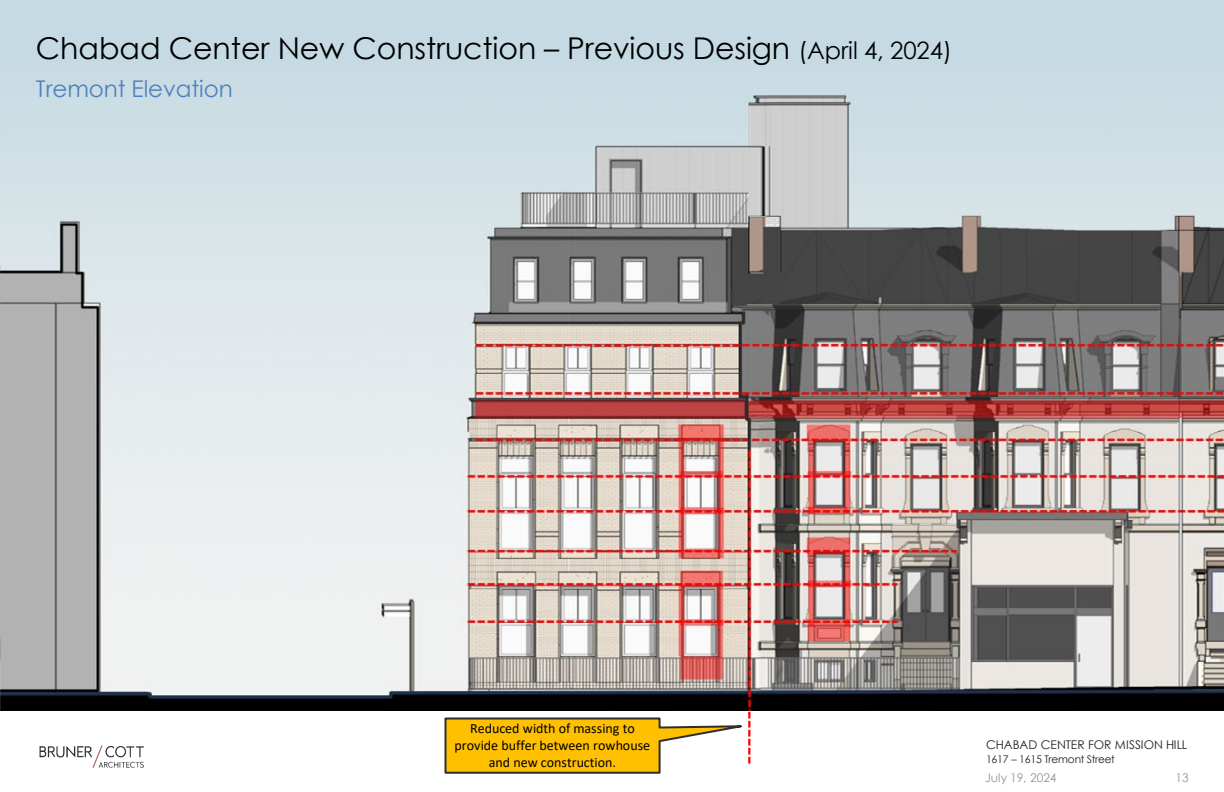
<style>
.page{position:relative;width:1224px;height:792px;background:#fff}
.page>*{position:absolute;margin:0;border:0;box-sizing:border-box;transform-origin:0 0}
.t1{font:30px "Century Gothic";letter-spacing:-.005em;color:#000}
.t2{font:23px "Century Gothic";letter-spacing:-.005em;color:#4f81bd}
.t3{font:14px/16.8px "Calibri";color:#000;text-align:center}
.t4{font:12px "Century Gothic";color:#231f20}
.t5{font:12px "Century Gothic";letter-spacing:-.005em;color:#939598}
.t6{font:10.6px "Century Gothic";letter-spacing:-.02em;color:#231f20}
.s1{font-size:24px}
</style>
<div class="page">
<img style="left:39px;top:745px;width:105px;height:23px">
<img style="left:0;top:56px;width:1224px;height:655px">
<svg style="left:444px;top:711px;width:307px;height:63px"></svg>
<h1 class="t1" style="left:36px;top:27px;width:917px">Chabad Center New Construction – Previous Design <span class="s1">(April 4, 2024)</span></h1>
<h2 class="t2" style="left:36px;top:73px;width:198px">Tremont Elevation</h2>
<p class="t3" style="left:455px;top:720px;width:197px">Reduced width of massing to provide buffer between rowhouse and new construction.</p>
<p class="t4" style="left:986px;top:736px;width:203px">CHABAD CENTER FOR MISSION HILL</p>
<p class="t6" style="left:986px;top:752px;width:130px">1617 – 1615 Tremont Street</p>
<p class="t5" style="left:1175px;top:769px;width:15px">13</p>
<p class="t5" style="left:985px;top:769px;width:73px">July 19, 2024</p>
</div>
